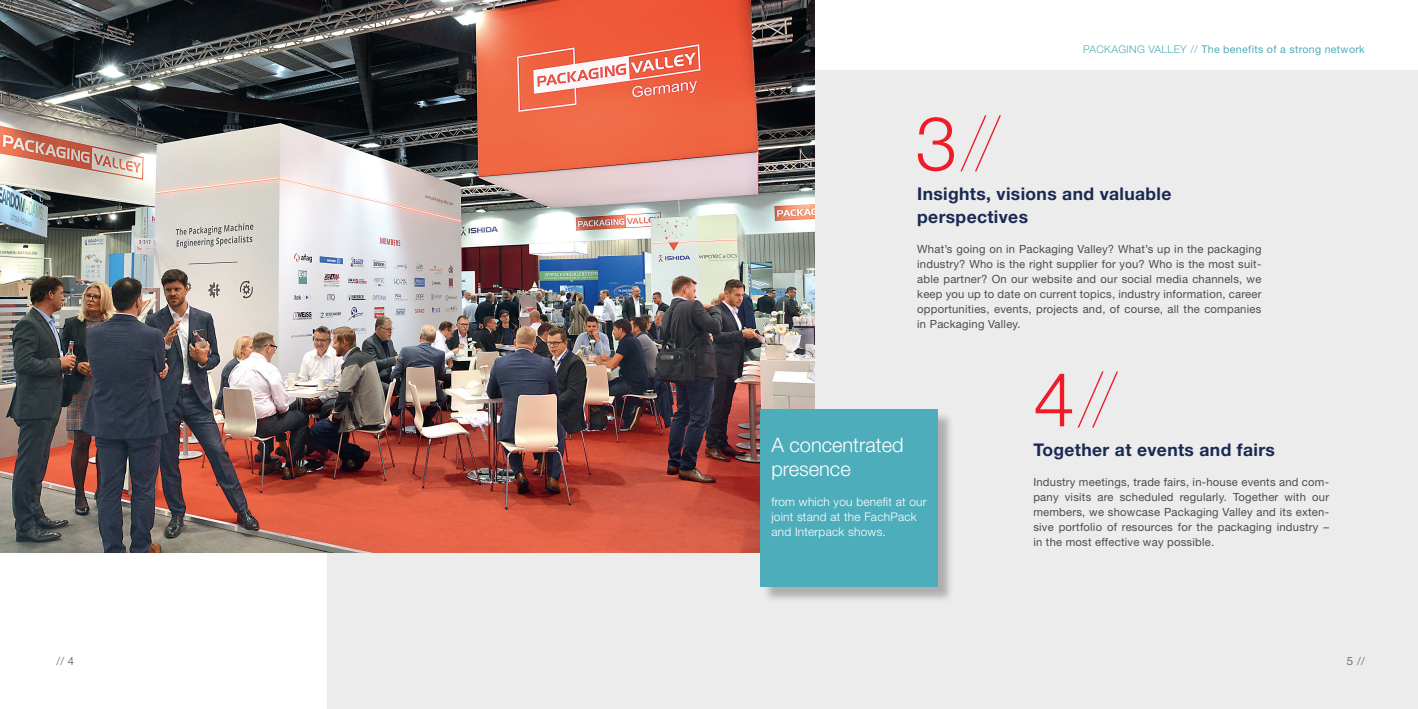
<style>
.page{position:relative;width:1418px;height:709px;background:#fff}
.page>*{position:absolute;margin:0;border:0;box-sizing:border-box;transform-origin:0 0}
.t1{font:200 75px "Helvetica Neue LT Pro";color:#ee1c28}
.t2{font:300 20px/24px "Helvetica Neue LT Pro";color:#fff}
.t3{font:700 17.5px/22.5px "Helvetica Neue LT Pro";letter-spacing:.02em;color:#192952}
.t4{font:300 11.88px/15px "Helvetica Neue LT Pro";letter-spacing:.02em;color:#fff}
.t5{font:11.25px/15px "Helvetica Neue LT Pro";letter-spacing:.02em;color:#4b4c4d;text-align:justify}
.t6{font:300 11.25px "Helvetica Neue LT Pro";color:#57585a}
.t7{font:10.62px "Helvetica Neue LT Pro";letter-spacing:.03em;color:#4eadbb}
.s1{color:#4b4c4d}
.s2{font-weight:300}
</style>
<div class="page">
<div style="left:328px;top:70px;width:1089px;height:639px;background:#ebeceb"></div>
<img style="left:0;top:0;width:814px;height:552px">
<div style="left:762px;top:411px;width:191px;height:191px;background:#231f20;opacity:.3"></div>
<div style="left:760px;top:410px;width:178px;height:177px;background:#4eadbb"></div>
<p class="t6" style="left:57px;top:654px;width:19px">// <span class="s1">4</span></p>
<h1 class="t1" style="left:915px;top:100px;width:86px"><span class="s2">3</span>//</h1>
<p class="t7" style="left:1083px;top:43px;width:283px"><span class="s2">PACKAGING VALLEY //</span> The benefits of a strong network</p>
<h3 class="t3" style="left:917px;top:182px;width:256px">Insights, visions and valuable perspectives</h3>
<p class="t5" style="left:917px;top:241px;width:346px">What’s going on in Packaging Valley? What’s up in the packaging industry? Who is the right supplier for you? Who is the most suit&shy;able partner? On our website and our social media channels, we keep you up to date on current topics, industry information, career opportunities, events, projects and, of course, all the companies in Packaging Valley.</p>
<h2 class="t2" style="left:771px;top:433px;width:134px">A concentrated presence</h2>
<p class="t4" style="left:771px;top:494px;width:157px">from which you benefit at our joint stand at the FachPack and Interpack shows.</p>
<h1 class="t1" style="left:1033px;top:356px;width:86px"><span class="s2">4</span>//</h1>
<h3 class="t3" style="left:1033px;top:438px;width:243px">Together at events and fairs</h3>
<p class="t5" style="left:1033px;top:474px;width:297px">Industry meetings, trade fairs, in-house events and com&shy;pany visits are scheduled regularly. Together with our members, we showcase Packaging Valley and its exten&shy;sive portfolio of resources for the packaging industry – in the most effective way possible.</p>
<p class="t6" style="left:1346px;top:654px;width:20px"><span class="s1">5</span> //</p>
</div>
